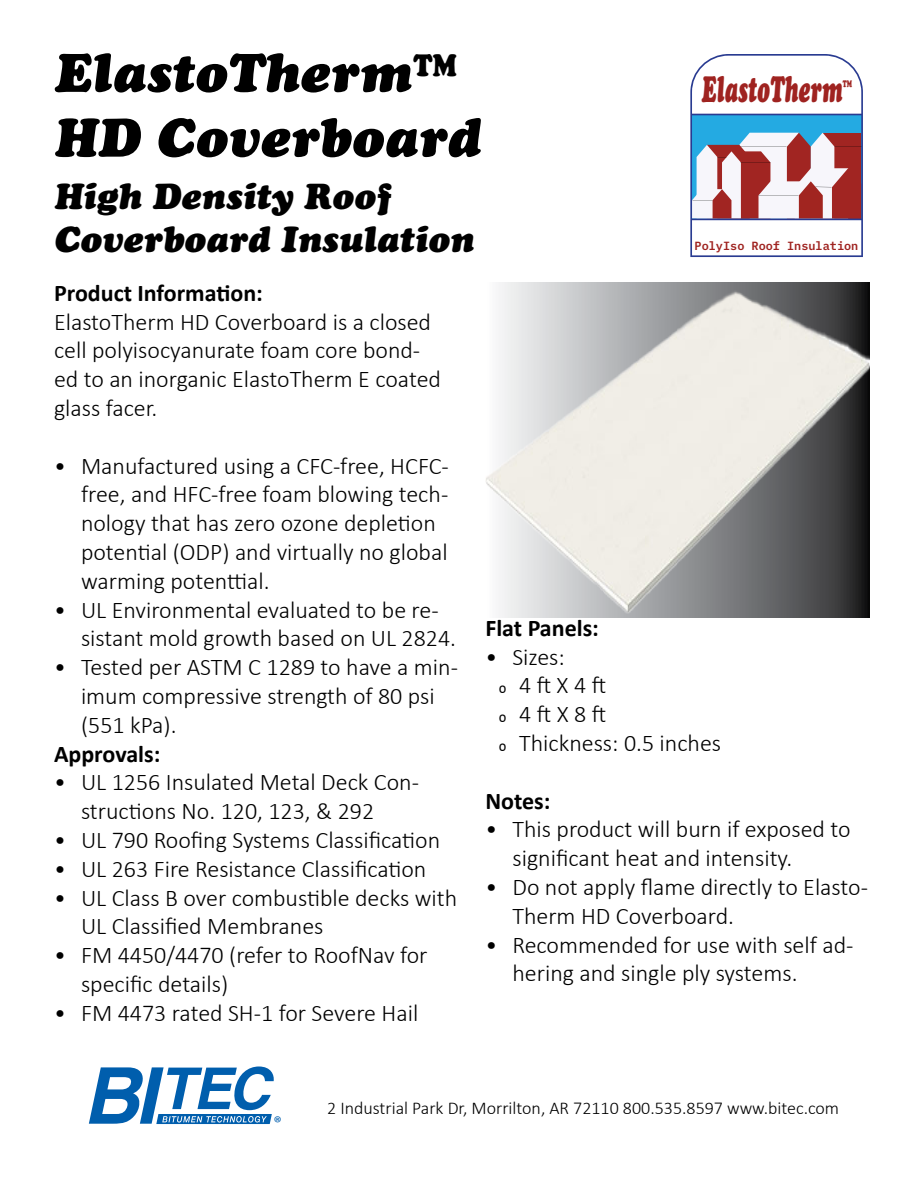
<style>
.page{position:relative;width:918px;height:1188px;background:#fff}
.page>*{position:absolute;margin:0;border:0;box-sizing:border-box;transform-origin:0 0}
.t1{font:italic 54px/64.8px "Cooper Black Std";color:#000}
.t2{font:italic 36.45px "Cooper Black Std";color:#9f2320;scale:.58 1}
.t3{font:italic 36px/43.2px "Cooper Black Std";color:#000}
.t4{font:300 24px/28.8px "Calibri";color:#000}
.t5{font:700 24px "Calibri";color:#000}
.t6{font:18.6px "Myriad Pro";color:#005ead}
.t7{font:300 18px "Calibri";color:#000}
.t8{font:600 11.85px "IBM Plex Mono";color:#9f2320}
.s1{font-size:53.55px}
</style>
<div class="page">
<svg style="left:690px;top:54px;width:173px;height:203px"></svg>
<img style="left:485px;top:283px;width:384px;height:335px">
<svg style="left:89px;top:1066px;width:185px;height:58px"></svg>
<h1 class="t1" style="left:54px;top:40px;width:428px">ElastoTherm<span class="s1">™<br></span>HD Coverboard</h1>
<h2 class="t2" style="left:702px;top:67px;width:261px">ElastoTherm<sup>™</sup></h2>
<h3 class="t3" style="left:54px;top:174px;width:421px">High Density Roof<br>Coverboard Insulation</h3>
<p class="t5" style="left:54px;top:276px;width:210px">Product Information:</p>
<p class="t4" style="left:54px;top:307px;width:389px">ElastoTherm HD Coverboard is a closed cell polyisocyanurate foam core bond&shy;ed to an inorganic ElastoTherm E coated glass facer.</p>
<p class="t4" style="left:81px;top:451px;width:370px;text-indent:-27px">• Manufactured using a CFC-free, HCFC&shy;free, and HFC-free foam blowing tech&shy;nology that has zero ozone depletion potential (ODP) and virtually no global warming potenttial.</p>
<p class="t4" style="left:81px;top:595px;width:377px;text-indent:-27px">• UL Environmental evaluated to be re&shy;sistant mold growth based on UL 2824.</p>
<p class="t4" style="left:81px;top:653px;width:379px;text-indent:-27px">• Tested per ASTM C 1289 to have a min&shy;imum compressive strength of 80 psi (551 kPa).</p>
<p class="t5" style="left:54px;top:737px;width:108px">Approvals:</p>
<p class="t4" style="left:81px;top:768px;width:340px;text-indent:-27px">• UL 1256 Insulated Metal Deck Con&shy;structions No. 120, 123, &amp; 292</p>
<p class="t4" style="left:54px;top:825px;width:388px">• UL 790 Roofing Systems Classification</p>
<p class="t4" style="left:54px;top:854px;width:374px">• UL 263 Fire Resistance Classification</p>
<p class="t4" style="left:81px;top:883px;width:378px;text-indent:-27px">• UL Class B over combustible decks with<br>UL Classified Membranes</p>
<p class="t4" style="left:81px;top:941px;width:348px;text-indent:-27px">• FM 4450/4470 (refer to RoofNav for specific details)</p>
<p class="t4" style="left:54px;top:998px;width:366px">• FM 4473 rated SH-1 for Severe Hail</p>
<p class="t8" style="left:695px;top:236px;width:165px">PolyIso Roof Insulation</p>
<p class="t5" style="left:485px;top:611px;width:115px">Flat Panels:</p>
<p class="t4" style="left:499px;top:642px;width:224px;text-indent:-14px">• Sizes:<br>Д 4 ft X 4 ft<br>Д 4 ft X 8 ft<br>Д Thickness: 0.5 inches</p>
<p class="t5" style="left:485px;top:784px;width:67px">Notes:</p>
<p class="t4" style="left:512px;top:815px;width:340px;text-indent:-27px">• This product will burn if exposed to significant heat and intensity.</p>
<p class="t4" style="left:512px;top:872px;width:357px;text-indent:-27px">• Do not apply flame directly to Elasto-<br>Therm HD Coverboard.</p>
<p class="t4" style="left:512px;top:930px;width:342px;text-indent:-27px">• Recommended for use with self ad&shy;hering and single ply systems.</p>
<p class="t6" style="left:274px;top:1112px;width:9px">®</p>
<p class="t7" style="left:327px;top:1097px;width:513px">2 Industrial Park Dr, Morrilton, AR 72110 800.535.8597 www.bitec.com</p>
</div>
